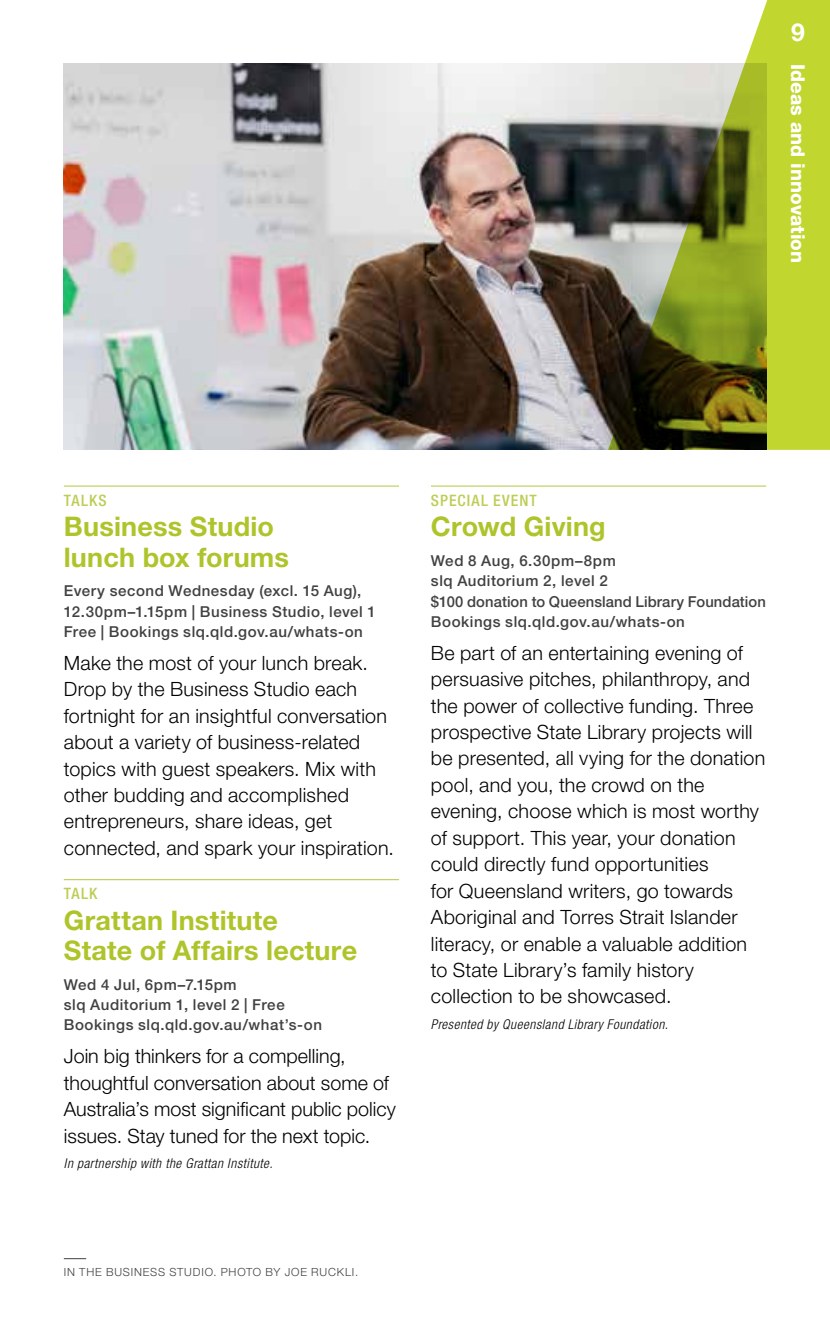
<style>
.page{position:relative;width:830px;height:1340px;background:#fff}
.page>*{position:absolute;margin:0;border:0;box-sizing:border-box;transform-origin:0 0}
.t1{font:700 27px/30.4px "Helvetica Neue LT Std";letter-spacing:.01em;color:#afc42a}
.t2{font:700 24.75px "Helvetica Neue LT Std";color:#fff}
.t3{font:300 19.8px/26.6px "Helvetica Neue LT Std";letter-spacing:.01em;color:#000}
.t4{font:800 19.12px "Helvetica Neue LT Std";color:#fff}
.t5{font:500 condensed 15.75px "Helvetica Neue LT Std";letter-spacing:.07em;color:#bdcd55}
.t6{font:500 15.08px/20.2px "Helvetica Neue LT Std";letter-spacing:.035em;color:#414042}
.t7{font:italic 300 condensed 13.5px "Helvetica Neue LT Std";letter-spacing:.04em;color:#000}
.t8{font:300 11.25px "Helvetica Neue LT Std";letter-spacing:.07em;color:#414042}
</style>
<div class="page">
<img style="left:64px;top:64px;width:543px;height:386px">
<svg style="left:607px;top:0;width:222px;height:450px;background:#939c50"></svg>
<hr style="left:431px;top:485px;width:334px;height:1px;background:#bdcd55">
<hr style="left:64px;top:485px;width:335px;height:1px;background:#bdcd55">
<hr style="left:64px;top:879px;width:335px;height:1px;background:#bdcd55">
<svg style="left:64px;top:1258px;width:22px;height:1px"></svg>
<p class="t2" style="left:790px;top:17px;width:15px">9</p>
<p class="t4" style="left:809px;top:64px;width:201px;rotate:90deg">Ideas and innovation</p>
<p class="t5" style="left:64px;top:491px;width:44px">TALKS</p>
<h1 class="t1" style="left:64px;top:511px;width:227px">Business Studio lunch box forums</h1>
<p class="t6" style="left:64px;top:580px;width:313px">Every second Wednesday (excl. 15 Aug),<br>12.30pm–1.15pm | Business Studio, level 1<br>Free | Bookings slq.qld.gov.au/whats-on</p>
<p class="t3" style="left:64px;top:649px;width:331px">Make the most of your lunch break.<br>Drop by the Business Studio each fortnight for an insightful conversation about a variety of business-related topics with guest speakers. Mix with other budding and accomplished entrepreneurs, share ideas, get connected, and spark your inspiration.</p>
<p class="t5" style="left:64px;top:884px;width:35px">TALK</p>
<h1 class="t1" style="left:64px;top:904px;width:295px">Grattan Institute<br>State of Affairs lecture</h1>
<p class="t6" style="left:64px;top:974px;width:259px">Wed 4 Jul, 6pm–7.15pm<br>slq Auditorium 1, level 2 | Free<br>Bookings slq.qld.gov.au/what’s-on</p>
<p class="t3" style="left:64px;top:1042px;width:333px">Join big thinkers for a compelling, thoughtful conversation about some of Australia’s most significant public policy issues. Stay tuned for the next topic.</p>
<p class="t7" style="left:64px;top:1155px;width:210px">In partnership with the Grattan Institute.</p>
<p class="t5" style="left:431px;top:491px;width:107px">SPECIAL EVENT</p>
<h1 class="t1" style="left:431px;top:511px;width:176px">Crowd Giving</h1>
<p class="t6" style="left:431px;top:550px;width:336px">Wed 8 Aug, 6.30pm–8pm<br>slq Auditorium 2, level 2<br>$100 donation to Queensland Library Foundation<br>Bookings slq.qld.gov.au/whats-on</p>
<p class="t3" style="left:431px;top:639px;width:336px">Be part of an entertaining evening of persuasive pitches, philanthropy, and the power of collective funding. Three prospective State Library projects will be presented, all vying for the donation pool, and you, the crowd on the evening, choose which is most worthy of support. This year, your donation could directly fund opportunities<br>for Queensland writers, go towards Aboriginal and Torres Strait Islander literacy, or enable a valuable addition to State Library’s family history collection to be showcased.</p>
<p class="t7" style="left:431px;top:1016px;width:238px">Presented by Queensland Library Foundation.</p>
<p class="t8" style="left:64px;top:1265px;width:296px">IN THE BUSINESS STUDIO. PHOTO BY JOE RUCKLI.</p>
</div>
